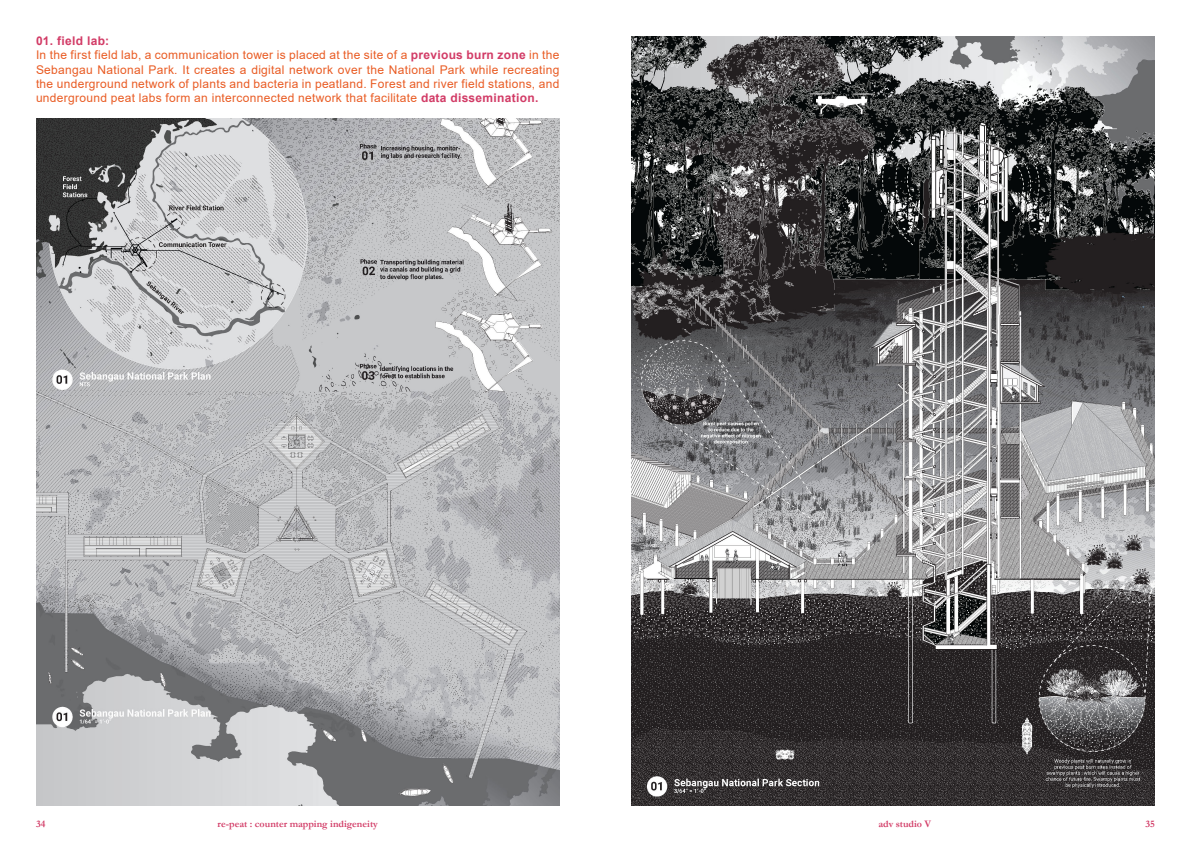
<style>
.page{position:relative;width:1191px;height:842px;background:#fff}
.page>*{position:absolute;margin:0;border:0;box-sizing:border-box;transform-origin:0 0}
.t1{font:12px/14.4px "Arial";letter-spacing:.025em;color:#e95c24;text-align:justify}
.t2{font:700 12px "Arial";letter-spacing:.025em;color:#d23b66}
.t3{font:700 10px "Garamond";color:#d23b66}
.s1{font-weight:700;color:#d23b66}
</style>
<div class="page">
<img style="left:631px;top:36px;width:524px;height:770px">
<img style="left:36px;top:118px;width:523px;height:688px">
<p class="t2" style="left:36px;top:32px;width:75px">01. field lab:</p>
<p class="t1" style="left:36px;top:48px;width:525px">In the first field lab, a communication tower is placed at the site of a <span class="s1">previous burn zone</span> in the Sebangau National Park. It creates a digital network over the National Park while recreating the underground network of plants and bacteria in peatland. Forest and river field stations, and underground peat labs form an interconnected network that facilitate <span class="s1">data dissemination.</span></p>
<p class="t3" style="left:36px;top:817px;width:11px">34</p>
<p class="t3" style="left:218px;top:817px;width:162px">re-peat : counter mapping indigeneity</p>
<p class="t3" style="left:878px;top:817px;width:54px">adv studio V</p>
<p class="t3" style="left:1145px;top:817px;width:11px">35</p>
</div>
